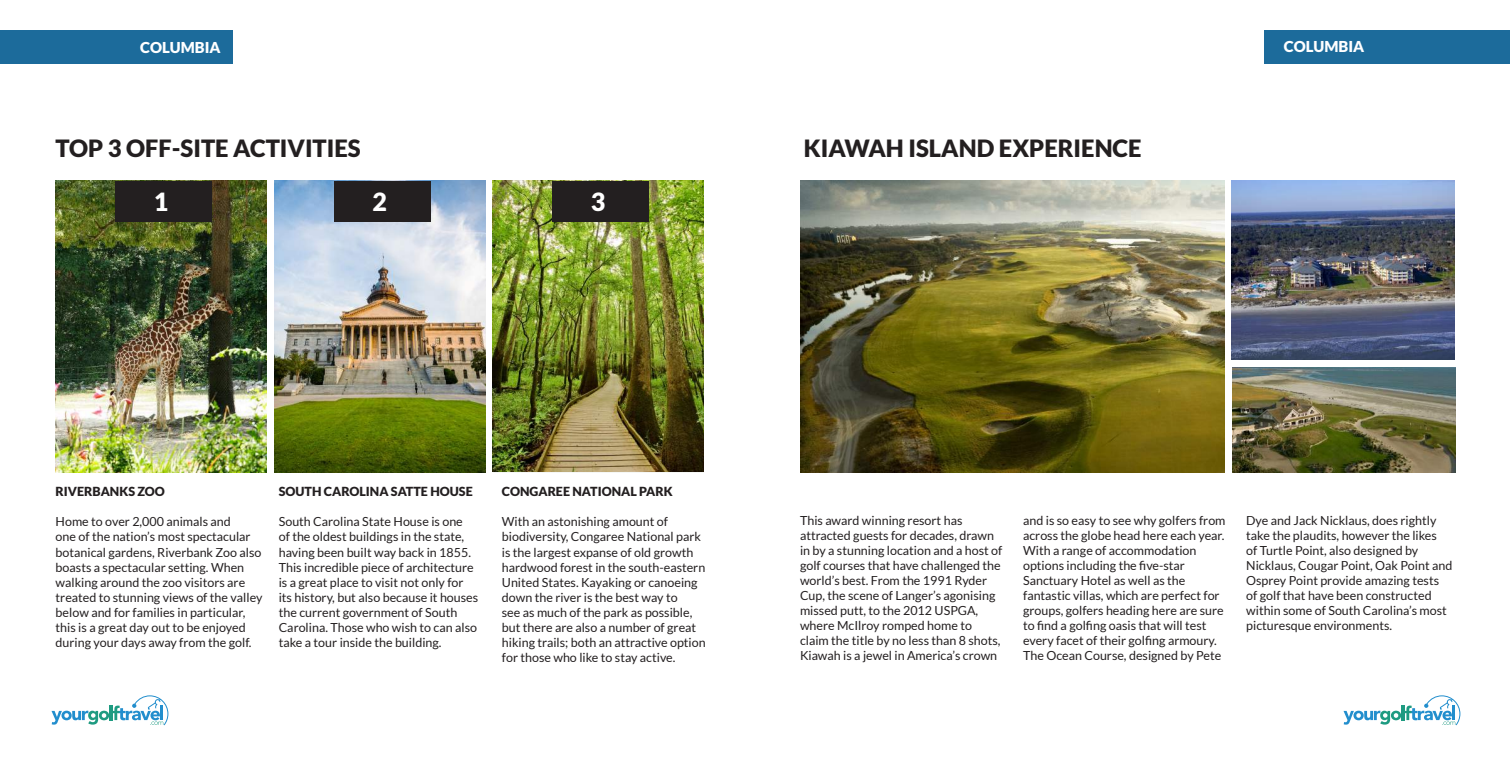
<style>
.page{position:relative;width:1510px;height:766px;background:#fff}
.page>*{position:absolute;margin:0;border:0;box-sizing:border-box;transform-origin:0 0}
.t1{font:900 25px "Lato";color:#fff}
.t2{font:900 23.75px "Lato";color:#231f20}
.t3{font:900 15px "Lato";color:#fff}
.t4{font:12.5px/15px "Lato";color:#231f20}
.t5{font:900 12.5px "Lato";color:#231f20}
</style>
<div class="page">
<svg style="left:52px;top:695px;width:116px;height:30px"></svg>
<svg style="left:1343px;top:695px;width:117px;height:30px"></svg>
<div style="left:0;top:30px;width:232px;height:34px;background:#1c6b9b"></div>
<img style="left:56px;top:181px;width:210px;height:291px">
<img style="left:274px;top:181px;width:211px;height:291px">
<img style="left:493px;top:181px;width:210px;height:290px">
<div style="left:115px;top:181px;width:97px;height:40px;background:#231f20"></div>
<div style="left:334px;top:181px;width:96px;height:40px;background:#231f20"></div>
<div style="left:552px;top:181px;width:97px;height:40px;background:#231f20"></div>
<div style="left:1264px;top:30px;width:245px;height:34px;background:#1c6b9b"></div>
<svg style="left:1194px;top:472px;width:16px;height:1px"></svg>
<img style="left:800px;top:181px;width:424px;height:291px">
<img style="left:1231px;top:181px;width:223px;height:179px">
<img style="left:1232px;top:367px;width:223px;height:105px">
<p class="t3" style="left:140px;top:39px;width:82px">COLUMBIA</p>
<h2 class="t2" style="left:56px;top:135px;width:306px">TOP 3 OFF-SITE ACTIVITIES</h2>
<h1 class="t1" style="left:154px;top:187px;width:16px">1</h1>
<h1 class="t1" style="left:372px;top:187px;width:16px">2</h1>
<h1 class="t1" style="left:591px;top:187px;width:16px">3</h1>
<h2 class="t2" style="left:804px;top:135px;width:339px">KIAWAH ISLAND EXPERIENCE</h2>
<p class="t3" style="left:1283px;top:38px;width:82px">COLUMBIA</p>
<p class="t5" style="left:56px;top:484px;width:111px">RIVERBANKS ZOO</p>
<p class="t4" style="left:56px;top:514px;width:208px">Home to over 2,000 animals and<br>one of the nation’s most spectacular botanical gardens, Riverbank Zoo also boasts a spectacular setting. When walking around the zoo visitors are treated to stunning views of the valley below and for families in particular, this is a great day out to be enjoyed during your days away from the golf.</p>
<p class="t5" style="left:279px;top:484px;width:195px">SOUTH CAROLINA SATTE HOUSE</p>
<p class="t4" style="left:279px;top:514px;width:201px">South Carolina State House is one<br>of the oldest buildings in the state, having been built way back in 1855.<br>This incredible piece of architecture is a great place to visit not only for its history, but also because it houses the current government of South Carolina. Those who wish to can also take a tour inside the building.</p>
<p class="t5" style="left:502px;top:484px;width:172px">CONGAREE NATIONAL PARK</p>
<p class="t4" style="left:502px;top:514px;width:205px">With an astonishing amount of biodiversity, Congaree National park is the largest expanse of old growth hardwood forest in the south-eastern United States. Kayaking or canoeing down the river is the best way to<br>see as much of the park as possible, but there are also a number of great hiking trails; both an attractive option for those who like to stay active.</p>
<p class="t4" style="left:800px;top:513px;width:204px">This award winning resort has attracted guests for decades, drawn in by a stunning location and a host of golf courses that have challenged the world’s best. From the 1991 Ryder Cup, the scene of Langer’s agonising missed putt, to the 2012 USPGA, where McIlroy romped home to claim the title by no less than 8 shots, Kiawah is a jewel in America’s crown</p>
<p class="t4" style="left:1023px;top:513px;width:204px">and is so easy to see why golfers from across the globe head here each year.<br>With a range of accommodation options including the five-star Sanctuary Hotel as well as the fantastic villas, which are perfect for groups, golfers heading here are sure to find a golfing oasis that will test every facet of their golfing armoury.<br>The Ocean Course, designed by Pete</p>
<p class="t4" style="left:1246px;top:513px;width:208px">Dye and Jack Nicklaus, does rightly take the plaudits, however the likes<br>of Turtle Point, also designed by Nicklaus, Cougar Point, Oak Point and Osprey Point provide amazing tests of golf that have been constructed within some of South Carolina’s most picturesque environments.</p>
</div>
